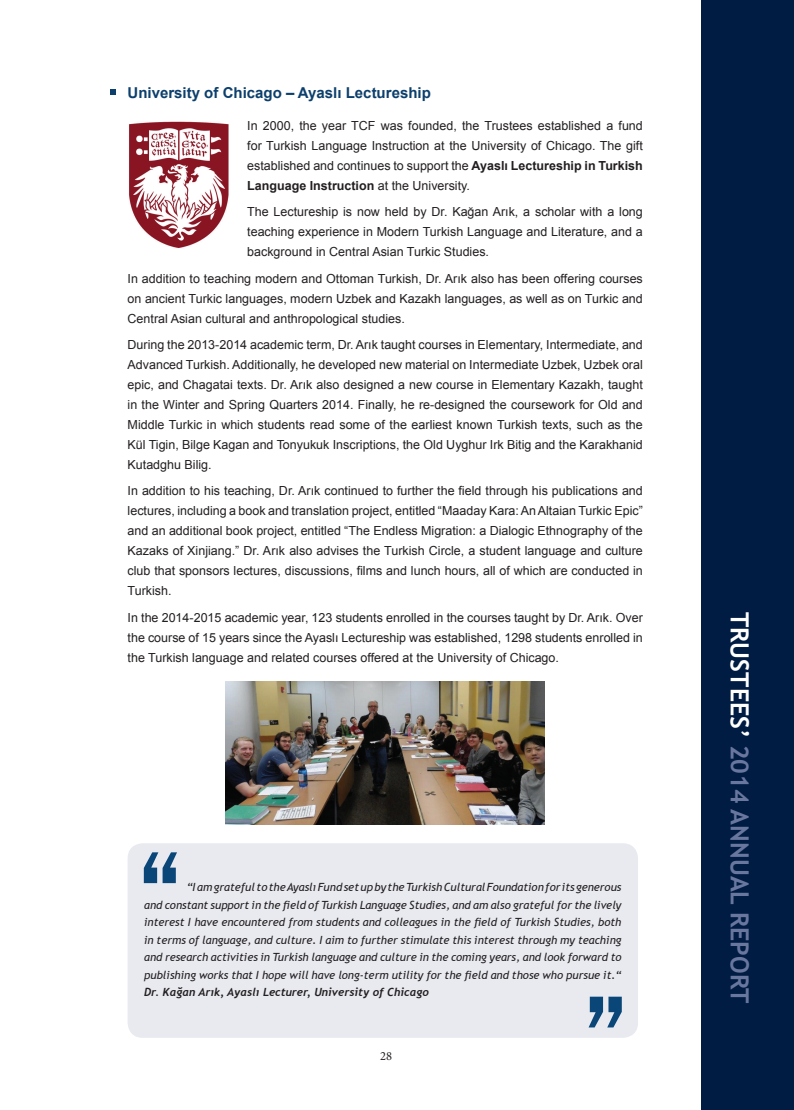
<style>
.page{position:relative;width:794px;height:1110px;background:#fff}
.page>*{position:absolute;margin:0;border:0;box-sizing:border-box;transform-origin:0 0}
.t1{font:500 condensed 125px "Franklin Gothic";color:#0a4677}
.t2{font:700 25px "Trebuchet MS";color:#69779f}
.t3{font:700 15px "Arial";color:#0c3f6c}
.t4{font:12.5px/20px "Arial";color:#231f20;text-align:justify}
.t5{font:12.5px "Minion Pro";color:#231f20}
.t6{font:italic 11.25px/17.5px "Trebuchet MS";color:#231f20;text-align:justify}
.t7{font:italic 700 11.25px "Trebuchet";color:#231f20}
.s1{font-weight:700}
.s2{color:#fff}
</style>
<div class="page">
<div style="left:702px;top:0;width:92px;height:1109px;background:#001c42"></div>
<svg style="left:110px;top:89px;width:6px;height:6px"></svg>
<img style="left:129px;top:121px;width:100px;height:127px">
<div style="left:128px;top:843px;width:510px;height:194px;background:#e8eaf0;border-radius:15px"></div>
<img style="left:226px;top:681px;width:319px;height:143px">
<p class="t3" style="left:128px;top:82px;width:305px">University of Chicago – Ayaslı Lectureship</p>
<p class="t4" style="left:247px;top:116px;width:397px">In 2000, the year TCF was founded, the Trustees established a fund for Turkish Language Instruction at the University of Chicago. The gift established and continues to support the <span class="s1">Ayaslı Lectureship in Turkish Language Instruction</span> at the University.</p>
<p class="t4" style="left:247px;top:202px;width:397px">The Lectureship is now held by Dr. Kağan Arık, a scholar with a long teaching experience in Modern Turkish Language and Literature, and a background in Central Asian Turkic Studies.</p>
<p class="t4" style="left:128px;top:268px;width:517px">In addition to teaching modern and Ottoman Turkish, Dr. Arık also has been offering courses on ancient Turkic languages, modern Uzbek and Kazakh languages, as well as on Turkic and Central Asian cultural and anthropological studies.</p>
<p class="t4" style="left:128px;top:334px;width:517px">During the 2013-2014 academic term, Dr. Arık taught courses in Elementary, Intermediate, and Advanced Turkish. Additionally, he developed new material on Intermediate Uzbek, Uzbek oral epic, and Chagatai texts. Dr. Arık also designed a new course in Elementary Kazakh, taught in the Winter and Spring Quarters 2014. Finally, he re-designed the coursework for Old and Middle Turkic in which students read some of the earliest known Turkish texts, such as the Kül Tigin, Bilge Kagan and Tonyukuk Inscriptions, the Old Uyghur Irk Bitig and the Karakhanid Kutadghu Bilig.</p>
<p class="t4" style="left:128px;top:481px;width:517px">In addition to his teaching, Dr. Arık continued to further the field through his publications and lectures, including a book and translation project, entitled “Maaday Kara: An Altaian Turkic Epic” and an additional book project, entitled “The Endless Migration: a Dialogic Ethnography of the Kazaks of Xinjiang.” Dr. Arık also advises the Turkish Circle, a student language and culture club that sponsors lectures, discussions, films and lunch hours, all of which are conducted in Turkish.</p>
<p class="t4" style="left:128px;top:607px;width:517px">In the 2014-2015 academic year, 123 students enrolled in the courses taught by Dr. Arık. Over the course of 15 years since the Ayaslı Lectureship was established, 1298 students enrolled in the Turkish language and related courses offered at the University of Chicago.</p>
<h1 class="t1" style="left:137px;top:813px;width:48px">“</h1>
<p class="t6" style="left:144px;top:878px;width:479px;text-indent:43px">“I am grateful to the Ayaslı Fund set up by the Turkish Cultural Foundation for its generous and constant support in the field of Turkish Language Studies, and am also grateful for the lively interest I have encountered from students and colleagues in the field of Turkish Studies, both in terms of language, and culture. I aim to further stimulate this interest through my teaching and research activities in Turkish language and culture in the coming years, and look forward to publishing works that I hope will have long-term utility for the field and those who pursue it.“</p>
<p class="t7" style="left:144px;top:984px;width:286px">Dr. Kağan Arık, Ayaslı Lecturer, University of Chicago</p>
<h1 class="t1" style="left:628px;top:1065px;width:48px;rotate:-180deg">“</h1>
<p class="t5" style="left:380px;top:1046px;width:13px">28</p>
<h2 class="t2" style="left:755px;top:611px;width:393px;rotate:90deg"><span class="s2">TRUSTEES’</span> 2014 ANNUAL REPORT</h2>
</div>
